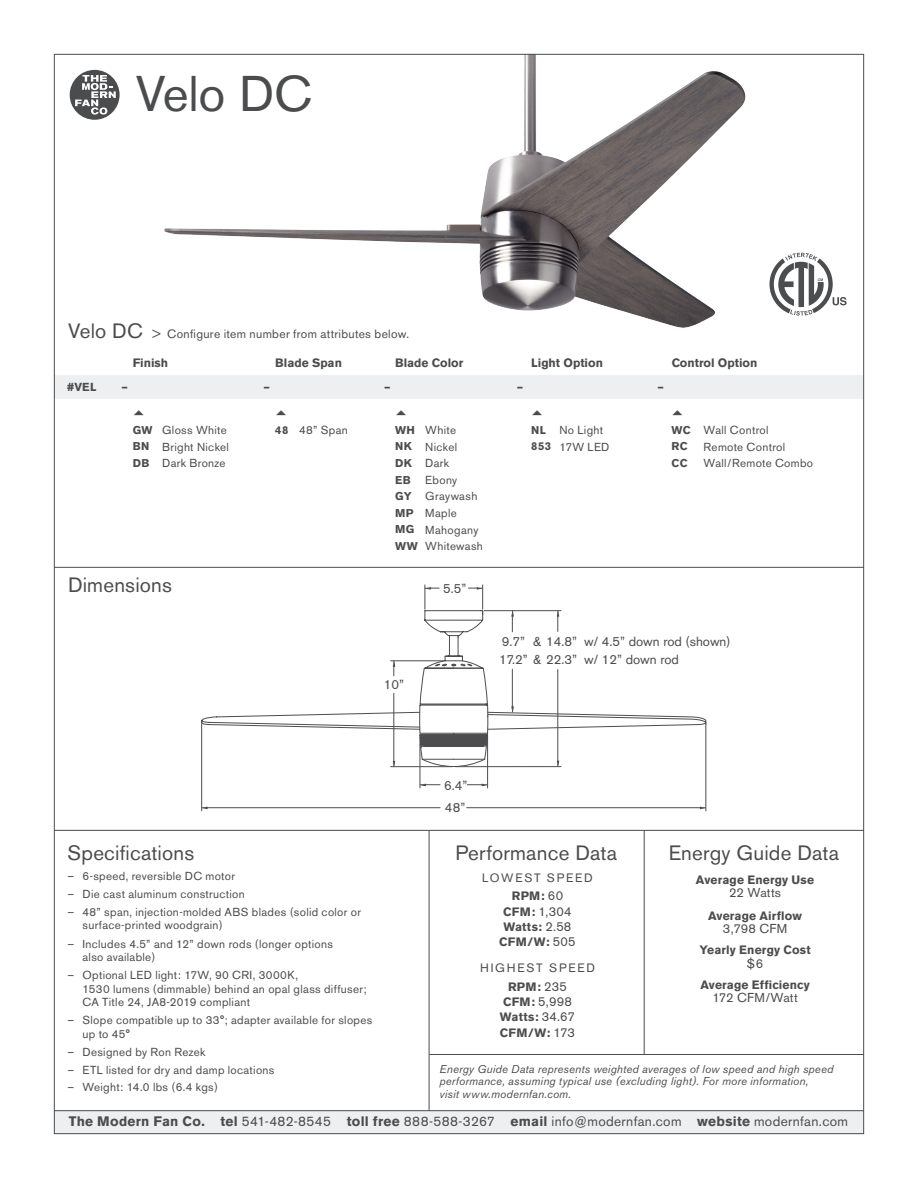
<style>
.page{position:relative;width:918px;height:1188px;background:#fff}
.page>*{position:absolute;margin:0;border:0;box-sizing:border-box;transform-origin:0 0}
.t1{font:49.8px "Akzidenz Grotesk BE";letter-spacing:-.005em;color:#4b4c4d}
.t2{font:20.55px "Akzidenz Grotesk BE";letter-spacing:.01em;color:#4b4c4d}
.t3{font:13.65px "Akzidenz Grotesk BE";letter-spacing:.025em;color:#4b4c4d}
.t4{font:13.2px/18.3px "Akzidenz Grotesk BE";color:#4d4d4f}
.t5{font:12.9px "Akzidenz Grotesk BE";letter-spacing:.015em;color:#4b4c4d}
.t6{font:700 12.15px "Akzidenz Grotesk BE";letter-spacing:.005em;color:#4b4c4d}
.t7{font:700 12.15px/15.3px "Akzidenz Grotesk BE";letter-spacing:.03em;color:#4b4c4d;text-align:center}
.t8{font:12.15px/18.6px "Akzidenz Grotesk BE";letter-spacing:.15em;color:#4b4c4d;text-align:right}
.t9{font:12px "Akzidenz Grotesk BE";letter-spacing:.025em;color:#4b4c4d}
.t10{font:11.55px/13.5px "Akzidenz Grotesk BE";letter-spacing:.03em;color:#4b4c4d}
.t11{font:700 11.55px "Akzidenz Grotesk BE";color:#4b4c4d}
.t12{font:italic 11.25px/12.8px "Akzidenz Grotesk BE";letter-spacing:.015em;color:#4b4c4d}
.t13{font:700 11.25px "Akzidenz Grotesk BE";color:#4b4c4d}
.s1{font-size:20.55px}
.s2{font-weight:700;font-size:11.25px}
.s3{font-weight:700}
.s4{font-size:12.9px}
.s5{font-weight:700;font-size:12.15px}
.s6{font-weight:400;font-size:12.9px}
</style>
<div class="page">
<div style="left:54px;top:375px;width:810px;height:24px;background:#edeff0"></div>
<div style="left:54px;top:1111px;width:810px;height:23px;background:#edeff0"></div>
<div style="left:70px;top:70px;width:50px;height:50px;background:#4b4c4d;border-radius:50%"></div>
<svg style="left:75px;top:75px;width:41px;height:40px"></svg>
<hr style="left:54px;top:567px;width:810px;height:1px;background:#4b4c4d">
<hr style="left:54px;top:830px;width:810px;height:1px;background:#4b4c4d">
<hr style="left:644px;top:830px;width:1px;height:224px;background:#4b4c4d">
<hr style="left:429px;top:830px;width:1px;height:281px;background:#4b4c4d">
<svg style="left:775px;top:253px;width:72px;height:63px"></svg>
<hr style="left:429px;top:1054px;width:435px;height:1px;background:#4b4c4d">
<hr style="left:54px;top:1110px;width:810px;height:1px;background:#4b4c4d">
<hr style="left:420px;top:735px;width:1px;height:53px;background:#4d4d4f">
<hr style="left:487px;top:735px;width:1px;height:53px;background:#4d4d4f">
<svg style="left:419px;top:783px;width:21px;height:3px"></svg>
<svg style="left:467px;top:783px;width:21px;height:3px"></svg>
<hr style="left:706px;top:724px;width:1px;height:87px;background:#4d4d4f">
<hr style="left:201px;top:724px;width:1px;height:87px;background:#4d4d4f">
<hr style="left:467px;top:807px;width:233px;height:1px;background:#4d4d4f">
<hr style="left:207px;top:807px;width:233px;height:1px;background:#4d4d4f">
<svg style="left:700px;top:806px;width:7px;height:3px"></svg>
<svg style="left:201px;top:806px;width:7px;height:3px"></svg>
<svg style="left:201px;top:584px;width:506px;height:184px"></svg>
<img style="left:164px;top:56px;width:611px;height:272px">
<h1 class="t1" style="left:136px;top:64px;width:177px">Velo DC</h1>
<p class="t9" style="left:68px;top:327px;width:343px"><span class="s1">Velo DC</span> &gt; Configure item number from attributes below.</p>
<p class="t6" style="left:133px;top:356px;width:37px">Finish</p>
<p class="t6" style="left:275px;top:356px;width:68px">Blade Span</p>
<p class="t6" style="left:395px;top:356px;width:70px">Blade Color</p>
<p class="t6" style="left:531px;top:356px;width:73px">Light Option</p>
<p class="t6" style="left:672px;top:356px;width:87px">Control Option</p>
<p class="t11" style="left:67px;top:380px;width:31px">#VEL</p>
<p class="t11" style="left:122px;top:380px;width:8px">–</p>
<p class="t11" style="left:264px;top:381px;width:8px">–</p>
<p class="t11" style="left:384px;top:381px;width:8px">–</p>
<p class="t11" style="left:517px;top:381px;width:8px">–</p>
<p class="t11" style="left:658px;top:381px;width:8px">–</p>
<p class="t10" style="left:133px;top:423px;width:96px"><span class="s2">GW</span> Gloss White</p>
<p class="t10" style="left:275px;top:423px;width:74px"><span class="s2">48</span> 48” Span</p>
<p class="t10" style="left:395px;top:423px;width:62px"><span class="s2">WH</span> White</p>
<p class="t10" style="left:531px;top:423px;width:73px"><span class="s2">NL</span> No Light</p>
<p class="t10" style="left:672px;top:423px;width:98px"><span class="s2">WC</span> Wall Control</p>
<p class="t10" style="left:133px;top:440px;width:98px"><span class="s2">BN</span> Bright Nickel</p>
<p class="t10" style="left:395px;top:440px;width:63px"><span class="s2">NK</span> Nickel</p>
<p class="t10" style="left:531px;top:440px;width:80px"><span class="s2">853</span> 17W LED</p>
<p class="t13" style="left:672px;top:440px;width:18px">RC</p>
<p class="t10" style="left:704px;top:440px;width:83px">Remote Control</p>
<p class="t10" style="left:133px;top:456px;width:94px"><span class="s2">DB</span> Dark Bronze</p>
<p class="t10" style="left:395px;top:456px;width:56px"><span class="s2">DK</span> Dark</p>
<p class="t13" style="left:672px;top:457px;width:17px">CC</p>
<p class="t10" style="left:704px;top:456px;width:111px">Wall/Remote Combo</p>
<p class="t10" style="left:395px;top:471px;width:89px;line-height:16.6px"><span class="s2">EB</span> Ebony<br><span class="s2">GY</span> Graywash<br><span class="s2">MP</span> Maple<br><span class="s2">MG</span> Mahogany<br><span class="s2">WW</span> Whitewash</p>
<h2 class="t2" style="left:68px;top:572px;width:106px">Dimensions</h2>
<p class="t4" style="left:384px;top:676px;width:22px">10”</p>
<p class="t4" style="left:443px;top:580px;width:25px">5.5”</p>
<p class="t4" style="left:499px;top:632px;width:233px">9.7” &amp; 14.8” w/ 4.5” down rod (shown)<br>17.2” &amp; 22.3” w/ 12” down rod</p>
<h2 class="t2" style="left:68px;top:840px;width:128px">Specifications</h2>
<p class="t10" style="left:68px;top:869px;width:169px">– 6-speed, reversible DC motor</p>
<p class="t10" style="left:68px;top:887px;width:179px">– Die cast aluminum construction</p>
<p class="t10" style="left:83px;top:905px;width:280px;text-indent:-15px">– 48” span, injection-molded ABS blades (solid color or surface-printed woodgrain)</p>
<p class="t10" style="left:83px;top:937px;width:252px;text-indent:-15px">– Includes 4.5” and 12” down rods (longer options also available)</p>
<p class="t10" style="left:83px;top:968px;width:286px;text-indent:-15px">– Optional LED light: 17W, 90 CRI, 3000K,<br>1530 lumens (dimmable) behind an opal glass diffuser;<br>CA Title 24, JA8-2019 compliant</p>
<p class="t10" style="left:83px;top:1013px;width:291px;text-indent:-15px">– Slope compatible up to 33°; adapter available for slopes up to 45°</p>
<p class="t10" style="left:68px;top:1045px;width:139px">– Designed by Ron Rezek</p>
<p class="t10" style="left:68px;top:1063px;width:208px">– ETL listed for dry and damp locations</p>
<p class="t10" style="left:68px;top:1080px;width:152px">– Weight: 14.0 lbs (6.4 kgs)</p>
<p class="t4" style="left:444px;top:775px;width:25px;line-height:21.6px">6.4”<br>48”</p>
<h2 class="t2" style="left:455px;top:840px;width:163px">Performance Data</h2>
<p class="t8" style="left:482px;top:868px;width:19px">Lowest</p>
<p class="t8" style="left:512px;top:868px;width:55px">Speed<br><span class="s3">RPM:</span> <span class="s4">60</span></p>
<p class="t5" style="left:503px;top:903px;width:70px"><span class="s5">CFM:</span> 1,304</p>
<p class="t7" style="left:499px;top:919px;width:78px">Watts: <span class="s6">2.58<br></span>CFM/W: <span class="s6">505</span></p>
<p class="t8" style="left:480px;top:959px;width:21px">Highest</p>
<p class="t8" style="left:508px;top:959px;width:61px">Speed<br><span class="s3">RPM:</span> <span class="s4">235</span></p>
<p class="t5" style="left:503px;top:994px;width:70px"><span class="s5">CFM:</span> 5,998</p>
<p class="t7" style="left:500px;top:1010px;width:77px;text-align:left">Watts: <span class="s6">34.67<br></span>CFM/W: <span class="s6">173</span></p>
<h2 class="t2" style="left:669px;top:840px;width:172px">Energy Guide Data</h2>
<p class="t6" style="left:696px;top:873px;width:120px">Average Energy Use</p>
<p class="t5" style="left:729px;top:885px;width:53px">22 Watts</p>
<p class="t6" style="left:708px;top:908px;width:95px">Average Airflow</p>
<p class="t5" style="left:723px;top:921px;width:66px">3,798 CFM</p>
<p class="t6" style="left:699px;top:943px;width:113px">Yearly Energy Cost</p>
<p class="t5" style="left:747px;top:955px;width:18px">$6</p>
<p class="t6" style="left:700px;top:977px;width:111px">Average Efficiency</p>
<p class="t5" style="left:712px;top:990px;width:87px">172 CFM/Watt</p>
<p class="t12" style="left:440px;top:1062px;width:395px">Energy Guide Data represents weighted averages of low speed and high speed performance, assuming typical use (excluding light). For more information,<br>visit www.modernfan.com.</p>
<p class="t3" style="left:69px;top:1113px;width:781px"><span class="s3">The Modern Fan Co. tel</span> 541-482-8545 <span class="s3">toll free</span> 888-588-3267 <span class="s3">email</span> info@modernfan.com <span class="s3">website</span> modernfan.com</p>
</div>
